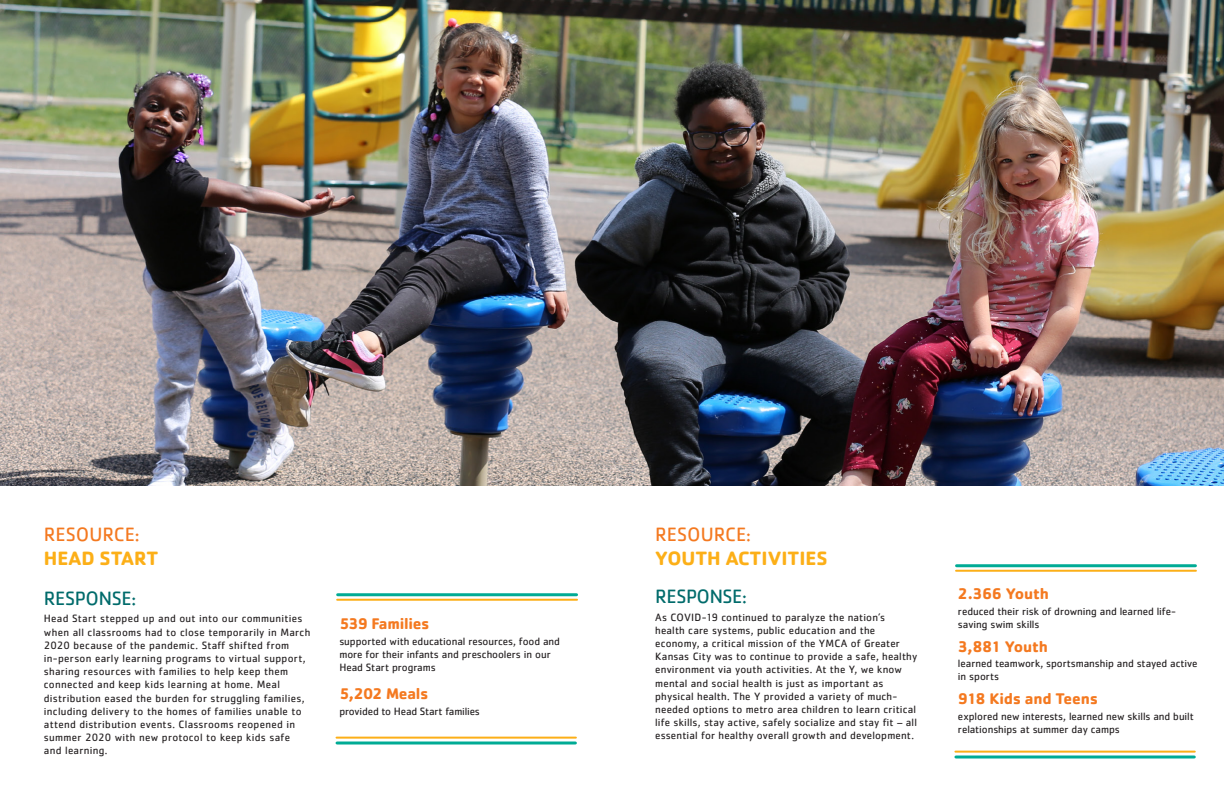
<style>
.page{position:relative;width:1224px;height:792px;background:#fff}
.page>*{position:absolute;margin:0;border:0;box-sizing:border-box;transform-origin:0 0}
.t1{font:700 20px "Cachet Std";color:#fcaf17}
.t2{font:20px "Cachet Std";letter-spacing:-.02em;color:#006b6b}
.t3{font:20px "Cachet Std";color:#f47920}
.t4{font:700 16px "Cachet Std";letter-spacing:-.015em;color:#f47920}
.t5{font:11px/13.2px "Cachet Std";letter-spacing:.015em;color:#231f20}
.t6{font:11px/13.2px "Cachet Std";letter-spacing:-.005em;color:#231f20}
.t7{font:11px "Cachet Std";letter-spacing:-.015em;color:#231f20}
</style>
<div class="page">
<img style="left:0;top:0;width:1224px;height:486px">
<hr style="left:338px;top:593px;width:239px;height:3px;background:#00ab95">
<hr style="left:337px;top:599px;width:240px;height:2px;background:#fcaf17">
<hr style="left:337px;top:742px;width:238px;height:3px;background:#00ab95">
<hr style="left:337px;top:737px;width:239px;height:2px;background:#fcaf17">
<hr style="left:957px;top:564px;width:238px;height:3px;background:#00ab95">
<hr style="left:956px;top:570px;width:240px;height:2px;background:#fcaf17">
<hr style="left:956px;top:756px;width:238px;height:3px;background:#00ab95">
<hr style="left:955px;top:751px;width:240px;height:2px;background:#fcaf17">
<h1 class="t3" style="left:44px;top:522px;width:97px">RESOURCE:</h1>
<h1 class="t1" style="left:44px;top:545px;width:116px">HEAD START</h1>
<h1 class="t2" style="left:44px;top:586px;width:94px">RESPONSE:</h1>
<p class="t5" style="left:44px;top:612px;width:268px">Head Start stepped up and out into our communities when all classrooms had to close temporarily in March 2020 because of the pandemic. Staff shifted from in-person early learning programs to virtual support, sharing resources with families to help keep them connected and keep kids learning at home. Meal distribution eased the burden for struggling families, including delivery to the homes of families unable to attend distribution events. Classrooms reopened in summer 2020 with new protocol to keep kids safe<br>and learning.</p>
<h2 class="t4" style="left:339px;top:614px;width:92px">539 Families</h2>
<p class="t6" style="left:339px;top:634px;width:222px">supported with educational resources, food and more for their infants and preschoolers in our<br>Head Start programs</p>
<h2 class="t4" style="left:339px;top:684px;width:91px">5,202 Meals</h2>
<p class="t7" style="left:339px;top:705px;width:142px">provided to Head Start families</p>
<h1 class="t3" style="left:655px;top:522px;width:97px">RESOURCE:</h1>
<h1 class="t1" style="left:655px;top:545px;width:174px">YOUTH ACTIVITIES</h1>
<h1 class="t2" style="left:655px;top:585px;width:93px">RESPONSE:</h1>
<p class="t5" style="left:655px;top:610px;width:263px">As COVID-19 continued to paralyze the nation’s health care systems, public education and the economy, a critical mission of the YMCA of Greater Kansas City was to continue to provide a safe, healthy environment via youth activities. At the Y, we know mental and social health is just as important as physical health. The Y provided a variety of much&shy;needed options to metro area children to learn critical life skills, stay active, safely socialize and stay fit – all essential for healthy overall growth and development.</p>
<h2 class="t4" style="left:958px;top:583px;width:92px">2.366 Youth</h2>
<p class="t6" style="left:958px;top:604px;width:220px">reduced their risk of drowning and learned life&shy;saving swim skills</p>
<h2 class="t4" style="left:958px;top:636px;width:92px">3,881 Youth</h2>
<p class="t6" style="left:958px;top:657px;width:241px">learned teamwork, sportsmanship and stayed active in sports</p>
<h2 class="t4" style="left:958px;top:688px;width:142px">918 Kids and Teens</h2>
<p class="t6" style="left:958px;top:709px;width:237px">explored new interests, learned new skills and built relationships at summer day camps</p>
</div>
